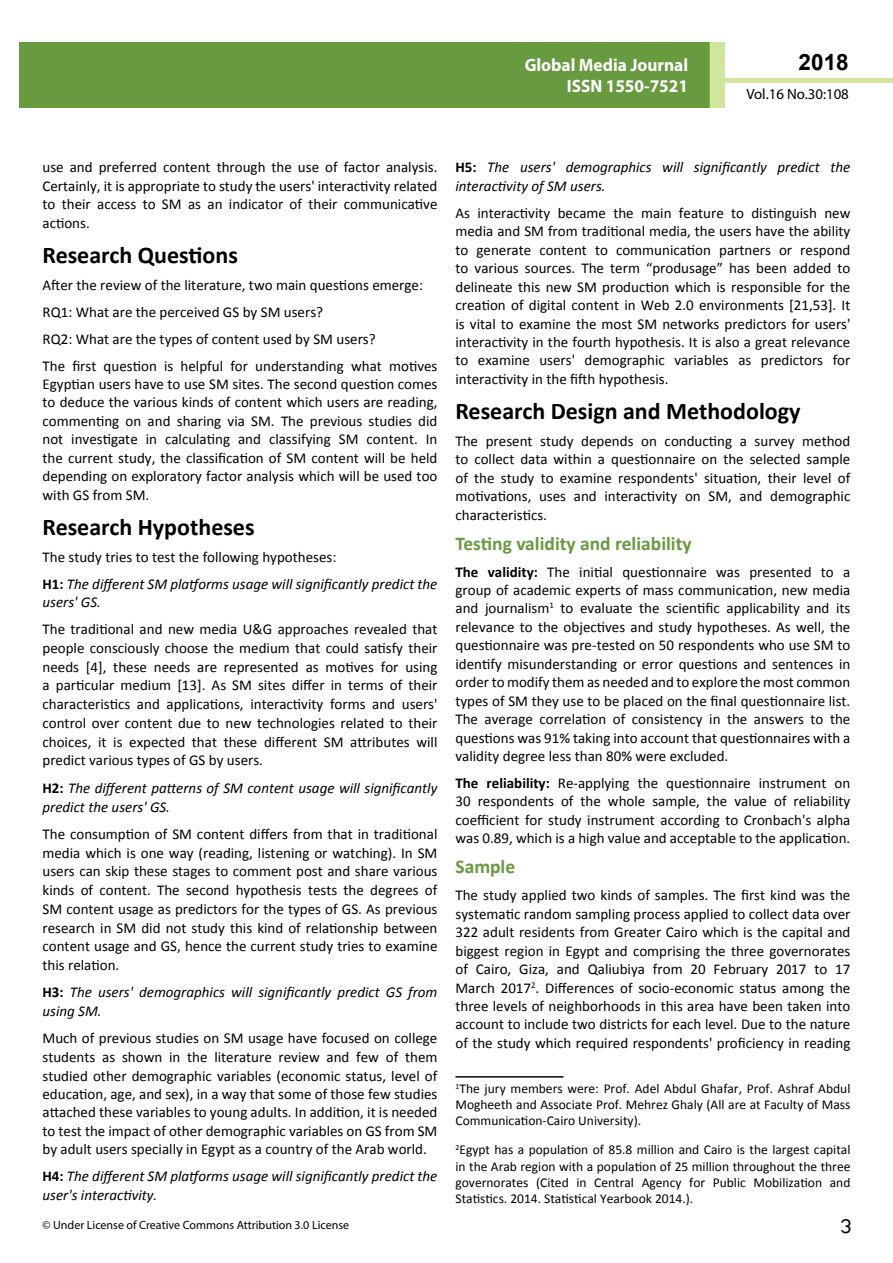
<style>
.page{position:relative;width:893px;height:1263px;background:#fff}
.page>*{position:absolute;margin:0;border:0;box-sizing:border-box;transform-origin:0 0}
.t1{font:25.5px "Tunga";color:#000}
.t2{font:700 24px "Calibri";color:#000}
.t3{font:700 22.5px "Arial";color:#000}
.t4{font:700 19.5px "Calibri";color:#689a40}
.t5{font:700 18px/21.6px "Myriad Pro";color:#fff;text-align:right;scale:.96 1}
.t6{font:15px/18.5px "Calibri";color:#000;text-align:justify}
.t7{font:italic 15px/18.5px "Calibri";color:#000}
.t8{font:14.85px "Myriad Pro";color:#000}
.t9{font:13.5px/16.2px "Calibri";color:#000;text-align:justify}
.t10{font:12px "Myriad Pro";color:#000}
.s1{font-style:normal}
.s2{font-weight:700;font-style:normal}
.s3{font-weight:700}
</style>
<div class="page">
<hr style="left:725px;top:78px;width:168px;height:4px;background:#d0e69e">
<div style="left:19px;top:42px;width:690px;height:66px;background:#689a40"></div>
<div style="left:709px;top:42px;width:16px;height:66px;background:#d0e69e"></div>
<hr style="left:455px;top:1076px;width:108px;height:1px;background:#000">
<p class="t5" style="left:517px;top:53px;width:198px">ARCHIVOS DE MEDICINA<br>ISSN 1698-9465</p>
<h3 class="t3" style="left:799px;top:47px;width:52px">2018</h3>
<p class="t5" style="left:525px;top:53px;width:172px">Global Media Journal<br>ISSN 1550-7521</p>
<p class="t8" style="left:746px;top:84px;width:104px">Vol.16 No.30:108</p>
<p class="t6" style="left:43px;top:158px;width:396px">use and preferred content through the use of factor analysis.<br>Certainly, it is appropriate to study the users' interactivity related to their access to SM as an indicator of their communicative actions.</p>
<h2 class="t2" style="left:43px;top:239px;width:197px">Research Questions</h2>
<p class="t6" style="left:43px;top:271px;width:396px;line-height:27px;text-align:left">After the review of the literature, two main questions emerge:<br>RQ1: What are the perceived GS by SM users?<br>RQ2: What are the types of content used by SM users?<br>The first question is helpful for understanding what motives</p>
<p class="t6" style="left:43px;top:375px;width:396px">Egyptian users have to use SM sites. The second question comes to deduce the various kinds of content which users are reading, commenting on and sharing via SM. The previous studies did not investigate in calculating and classifying SM content. In the current study, the classification of SM content will be held depending on exploratory factor analysis which will be used too with GS from SM.</p>
<h2 class="t2" style="left:43px;top:511px;width:214px">Research Hypotheses</h2>
<p class="t7" style="left:43px;top:542px;width:396px;line-height:27px"><span class="s1">The study tries to test the following hypotheses:<br></span><span class="s2">H1:</span> The different SM platforms usage will significantly predict the</p>
<p class="t7" style="left:43px;top:592px;width:60px">users' GS.</p>
<p class="t6" style="left:43px;top:620px;width:396px">The traditional and new media U&amp;G approaches revealed that people consciously choose the medium that could satisfy their needs [4], these needs are represented as motives for using a particular medium [13]. As SM sites differ in terms of their characteristics and applications, interactivity forms and users' control over content due to new technologies related to their choices, it is expected that these different SM attributes will predict various types of GS by users.</p>
<p class="t7" style="left:43px;top:778px;width:396px"><span class="s2">H2:</span> The different patterns of SM content usage will significantly predict the users' GS.</p>
<p class="t6" style="left:43px;top:824px;width:396px">The consumption of SM content differs from that in traditional media which is one way (reading, listening or watching). In SM users can skip these stages to comment post and share various kinds of content. The second hypothesis tests the degrees of SM content usage as predictors for the types of GS. As previous research in SM did not study this kind of relationship between content usage and GS, hence the current study tries to examine this relation.</p>
<p class="t7" style="left:43px;top:982px;width:396px"><span class="s2">H3:</span> The users' demographics will significantly predict GS from using SM.</p>
<p class="t6" style="left:43px;top:1029px;width:396px">Much of previous studies on SM usage have focused on college students as shown in the literature review and few of them studied other demographic variables (economic status, level of education, age, and sex), in a way that some of those few studies attached these variables to young adults. In addition, it is needed to test the impact of other demographic variables on GS from SM by adult users specially in Egypt as a country of the Arab world.</p>
<p class="t7" style="left:43px;top:1166px;width:396px"><span class="s2">H4:</span> The different SM platforms usage will significantly predict the user's interactivity.</p>
<p class="t10" style="left:43px;top:1218px;width:308px">© Under License of Creative Commons Attribution 3.0 License</p>
<p class="t7" style="left:455px;top:158px;width:396px"><span class="s2">H5:</span> The users' demographics will significantly predict the interactivity of SM users.</p>
<p class="t6" style="left:455px;top:204px;width:396px">As interactivity became the main feature to distinguish new media and SM from traditional media, the users have the ability to generate content to communication partners or respond to various sources. The term “produsage” has been added to delineate this new SM production which is responsible for the creation of digital content in Web 2.0 environments [21,53]. It is vital to examine the most SM networks predictors for users' interactivity in the fourth hypothesis. It is also a great relevance to examine users' demographic variables as predictors for interactivity in the fifth hypothesis.</p>
<h2 class="t2" style="left:455px;top:395px;width:347px">Research Design and Methodology</h2>
<p class="t6" style="left:455px;top:432px;width:396px">The present study depends on conducting a survey method to collect data within a questionnaire on the selected sample of the study to examine respondents' situation, their level of motivations, uses and interactivity on SM, and demographic characteristics.</p>
<h3 class="t4" style="left:455px;top:531px;width:238px">Testing validity and reliability</h3>
<p class="t6" style="left:455px;top:562px;width:396px"><span class="s3">The validity:</span> The initial questionnaire was presented to a group of academic experts of mass communication, new media and journalism<sup>1</sup> to evaluate the scientific applicability and its relevance to the objectives and study hypotheses. As well, the questionnaire was pre-tested on 50 respondents who use SM to identify misunderstanding or error questions and sentences in order to modify them as needed and to explore the most common types of SM they use to be placed on the final questionnaire list.<br>The average correlation of consistency in the answers to the questions was 91% taking into account that questionnaires with a validity degree less than 80% were excluded.</p>
<p class="t6" style="left:455px;top:774px;width:396px"><span class="s3">The reliability:</span> Re-applying the questionnaire instrument on 30 respondents of the whole sample, the value of reliability coefficient for study instrument according to Cronbach's alpha was 0.89, which is a high value and acceptable to the application.</p>
<h3 class="t4" style="left:455px;top:854px;width:61px">Sample</h3>
<p class="t6" style="left:455px;top:886px;width:396px">The study applied two kinds of samples. The first kind was the systematic random sampling process applied to collect data over 322 adult residents from Greater Cairo which is the capital and biggest region in Egypt and comprising the three governorates of Cairo, Giza, and Qaliubiya from 20 February 2017 to 17<br>March 2017<sup>2</sup>. Differences of socio-economic status among the three levels of neighborhoods in this area have been taken into account to include two districts for each level. Due to the nature of the study which required respondents' proficiency in reading</p>
<p class="t9" style="left:455px;top:1080px;width:396px"><sup>1</sup>The jury members were: Prof. Adel Abdul Ghafar, Prof. Ashraf Abdul Mogheeth and Associate Prof. Mehrez Ghaly (All are at Faculty of Mass Communication-Cairo University).</p>
<p class="t9" style="left:455px;top:1142px;width:396px"><sup>2</sup>Egypt has a population of 85.8 million and Cairo is the largest capital in the Arab region with a population of 25 million throughout the three governorates (Cited in Central Agency for Public Mobilization and Statistics. 2014. Statistical Yearbook 2014.).</p>
<h1 class="t1" style="left:840px;top:1209px;width:13px">3</h1>
</div>
